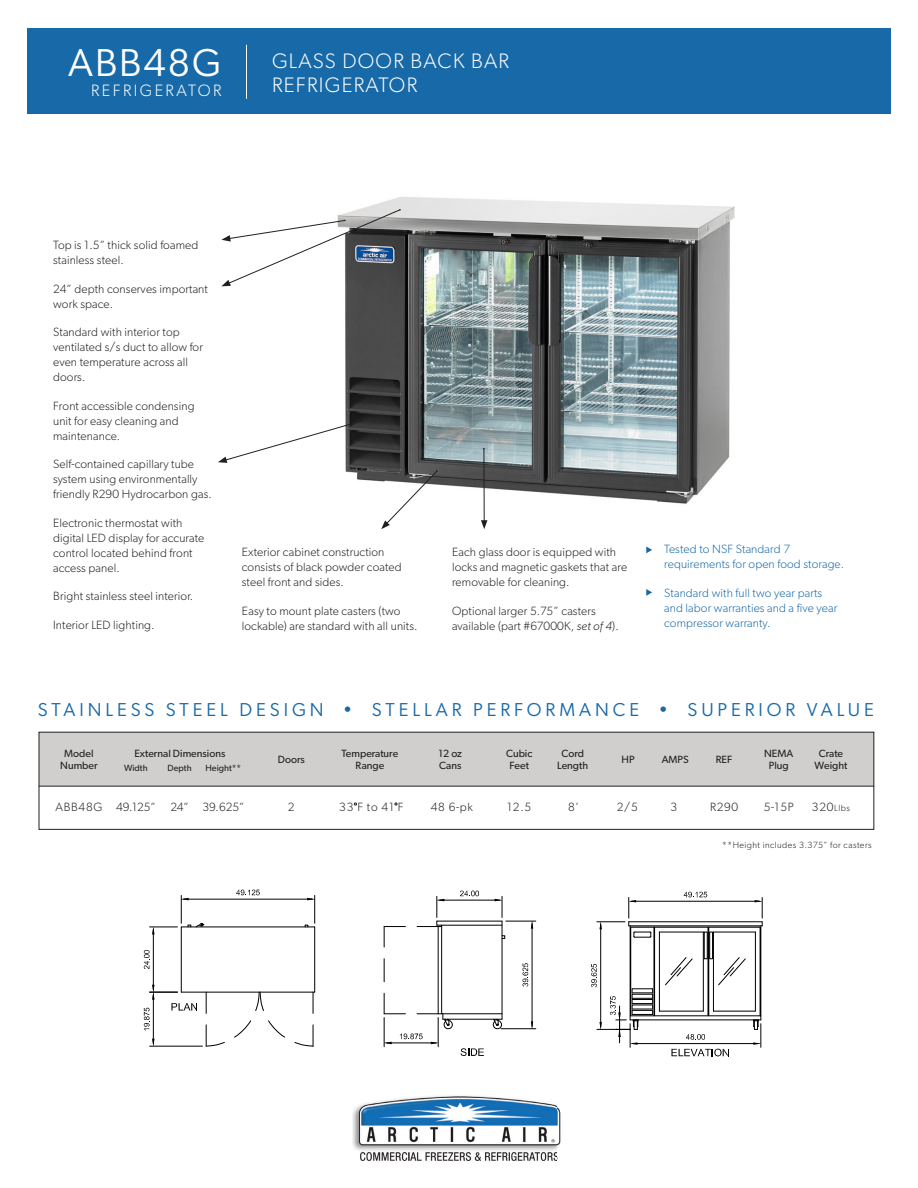
<style>
.page{position:relative;width:918px;height:1188px;background:#fff}
.page>*{position:absolute;margin:0;border:0;box-sizing:border-box;transform-origin:0 0}
.t1{font:39px "Gibson";letter-spacing:.05em;color:#fff}
.t2{font:300 21px "Gibson";letter-spacing:.06em;color:#fff}
.t3{font:18.75px "Gibson";letter-spacing:.21em;color:#1769a8}
.t4{font:300 16.5px "Gibson";letter-spacing:.15em;color:#fff}
.t5{font:300 12px/15px "Gibson";letter-spacing:.01em;color:#231f20}
.t6{font:300 12px/15px "Gibson";letter-spacing:.01em;color:#1769a8}
.t7{font:10.5px "Gibson";color:#231f20}
.t8{font:300 9px "Gibson";letter-spacing:.05em;color:#231f20}
.t9{font:9px "Gibson";color:#231f20}
.s1{font-style:italic}
.s2{font-size:12px}
</style>
<div class="page">
<div style="left:27px;top:28px;width:864px;height:86px;background:#1769a8"></div>
<img style="left:353px;top:1096px;width:208px;height:65px">
<img style="left:345px;top:196px;width:390px;height:358px">
<hr style="left:246px;top:45px;width:1px;height:54px;background:#fff">
<div style="left:39px;top:732px;width:835px;height:54px;background:#d0cfcd"></div>
<div style="left:39px;top:732px;width:835px;height:98px;border:1px solid #231f20"></div>
<hr style="left:39px;top:786px;width:835px;height:1px;background:#231f20">
<hr style="left:181px;top:926px;width:134px;height:1px;background:#000">
<hr style="left:181px;top:992px;width:134px;height:1px;background:#000">
<svg style="left:234px;top:1020px;width:18px;height:18px"></svg>
<hr style="left:181px;top:927px;width:1px;height:65px;background:#000">
<svg style="left:206px;top:1025px;width:19px;height:22px"></svg>
<svg style="left:206px;top:992px;width:1px;height:21px"></svg>
<hr style="left:314px;top:927px;width:1px;height:65px;background:#000">
<svg style="left:255px;top:991px;width:9px;height:20px"></svg>
<svg style="left:268px;top:1020px;width:17px;height:18px"></svg>
<svg style="left:313px;top:992px;width:1px;height:21px"></svg>
<svg style="left:294px;top:1025px;width:20px;height:22px"></svg>
<hr style="left:153px;top:931px;width:1px;height:58px;background:#000">
<svg style="left:144px;top:950px;width:6px;height:19px"></svg>
<hr style="left:185px;top:899px;width:126px;height:1px;background:#000">
<svg style="left:236px;top:890px;width:24px;height:5px"></svg>
<hr style="left:150px;top:1046px;width:52px;height:1px;background:#000">
<hr style="left:153px;top:996px;width:1px;height:46px;background:#000">
<svg style="left:144px;top:985px;width:53px;height:45px"></svg>
<svg style="left:152px;top:1039px;width:3px;height:7px"></svg>
<svg style="left:304px;top:895px;width:11px;height:33px"></svg>
<svg style="left:150px;top:895px;width:54px;height:39px"></svg>
<hr style="left:438px;top:1013px;width:64px;height:1px;background:#000">
<hr style="left:443px;top:1019px;width:59px;height:1px;background:#000">
<hr style="left:437px;top:925px;width:65px;height:1px;background:#000">
<hr style="left:437px;top:921px;width:65px;height:1px;background:#000">
<hr style="left:441px;top:925px;width:1px;height:89px;background:#000">
<hr style="left:438px;top:927px;width:1px;height:87px;background:#000">
<svg style="left:384px;top:959px;width:1px;height:23px"></svg>
<svg style="left:384px;top:926px;width:21px;height:21px"></svg>
<hr style="left:502px;top:921px;width:1px;height:98px;background:#000">
<svg style="left:501px;top:935px;width:5px;height:4px"></svg>
<svg style="left:492px;top:1018px;width:10px;height:12px"></svg>
<hr style="left:441px;top:900px;width:57px;height:1px;background:#000">
<svg style="left:460px;top:891px;width:19px;height:5px"></svg>
<hr style="left:506px;top:921px;width:30px;height:1px;background:#000">
<hr style="left:501px;top:1028px;width:35px;height:1px;background:#000">
<hr style="left:532px;top:925px;width:1px;height:100px;background:#000">
<svg style="left:523px;top:963px;width:5px;height:24px"></svg>
<svg style="left:461px;top:1048px;width:23px;height:8px"></svg>
<svg style="left:384px;top:993px;width:69px;height:54px"></svg>
<svg style="left:495px;top:896px;width:8px;height:21px"></svg>
<svg style="left:417px;top:896px;width:27px;height:31px"></svg>
<svg style="left:531px;top:921px;width:2px;height:8px"></svg>
<svg style="left:531px;top:1021px;width:2px;height:8px"></svg>
<hr style="left:655px;top:927px;width:53px;height:1px;background:#000">
<hr style="left:659px;top:932px;width:44px;height:1px;background:#000">
<hr style="left:709px;top:927px;width:51px;height:1px;background:#000">
<hr style="left:713px;top:932px;width:42px;height:1px;background:#000">
<hr style="left:629px;top:921px;width:133px;height:1px;background:#000">
<hr style="left:629px;top:925px;width:133px;height:1px;background:#000">
<hr style="left:655px;top:1015px;width:53px;height:1px;background:#000">
<hr style="left:659px;top:1011px;width:44px;height:1px;background:#000">
<hr style="left:709px;top:1015px;width:51px;height:1px;background:#000">
<hr style="left:713px;top:1011px;width:42px;height:1px;background:#000">
<hr style="left:630px;top:1019px;width:131px;height:1px;background:#000">
<hr style="left:630px;top:927px;width:1px;height:89px;background:#000">
<hr style="left:659px;top:932px;width:1px;height:79px;background:#000">
<hr style="left:654px;top:927px;width:1px;height:89px;background:#000">
<hr style="left:713px;top:932px;width:1px;height:79px;background:#000">
<hr style="left:708px;top:927px;width:1px;height:89px;background:#000">
<hr style="left:703px;top:932px;width:1px;height:79px;background:#000">
<hr style="left:760px;top:926px;width:1px;height:90px;background:#000">
<hr style="left:755px;top:932px;width:1px;height:79px;background:#000">
<div style="left:704px;top:932px;width:4px;height:27px;border:1px solid #000"></div>
<div style="left:709px;top:932px;width:4px;height:27px;border:1px solid #000"></div>
<svg style="left:665px;top:957px;width:81px;height:29px"></svg>
<hr style="left:597px;top:1029px;width:33px;height:1px;background:#000">
<hr style="left:600px;top:926px;width:1px;height:100px;background:#000">
<svg style="left:591px;top:964px;width:6px;height:23px"></svg>
<hr style="left:632px;top:901px;width:126px;height:1px;background:#000">
<svg style="left:684px;top:892px;width:23px;height:6px"></svg>
<svg style="left:671px;top:1049px;width:58px;height:7px"></svg>
<hr style="left:634px;top:1043px;width:123px;height:1px;background:#000">
<svg style="left:686px;top:1034px;width:19px;height:6px"></svg>
<svg style="left:755px;top:897px;width:8px;height:29px"></svg>
<svg style="left:597px;top:897px;width:57px;height:41px"></svg>
<svg style="left:599px;top:1022px;width:3px;height:7px"></svg>
<svg style="left:610px;top:988px;width:44px;height:59px"></svg>
<svg style="left:753px;top:1016px;width:9px;height:31px"></svg>
<svg style="left:646px;top:546px;width:6px;height:7px"></svg>
<svg style="left:646px;top:589px;width:6px;height:7px"></svg>
<svg style="left:218px;top:420px;width:144px;height:43px"></svg>
<svg style="left:221px;top:209px;width:180px;height:77px"></svg>
<svg style="left:381px;top:470px;width:57px;height:59px"></svg>
<hr style="left:484px;top:449px;width:1px;height:74px;background:#231f20">
<svg style="left:481px;top:520px;width:6px;height:9px"></svg>
<p class="t1" style="left:68px;top:39px;width:155px">ABB48G</p>
<p class="t4" style="left:91px;top:80px;width:132px">REFRIGERATOR</p>
<p class="t2" style="left:272px;top:48px;width:239px">GLASS DOOR BACK BAR</p>
<p class="t2" style="left:272px;top:72px;width:147px">REFRIGERATOR</p>
<p class="t5" style="left:53px;top:238px;width:147px">Top is 1.5” thick solid foamed stainless steel.</p>
<p class="t5" style="left:53px;top:281px;width:156px">24” depth conserves important work space.</p>
<p class="t5" style="left:53px;top:325px;width:151px">Standard with interior top ventilated s/s duct to allow for even temperature across all doors.</p>
<p class="t5" style="left:53px;top:398px;width:143px">Front accessible condensing unit for easy cleaning and maintenance.</p>
<p class="t5" style="left:53px;top:457px;width:160px">Self-contained capillary tube system using environmentally friendly R290 Hydrocarbon gas.</p>
<p class="t5" style="left:53px;top:515px;width:153px">Electronic thermostat with digital LED display for accurate control located behind front access panel.</p>
<p class="t5" style="left:53px;top:589px;width:142px">Bright stainless steel interior.</p>
<p class="t5" style="left:53px;top:617px;width:103px">Interior LED lighting.</p>
<p class="t5" style="left:242px;top:544px;width:161px">Exterior cabinet construction consists of black powder coated steel front and sides.</p>
<p class="t5" style="left:242px;top:603px;width:177px">Easy to mount plate casters (two lockable) are standard with all units.</p>
<p class="t5" style="left:452px;top:544px;width:177px">Each glass door is equipped with locks and magnetic gaskets that are removable for cleaning.</p>
<p class="t5" style="left:452px;top:603px;width:168px">Optional larger 5.75” casters available (part #67000K, <span class="s1">set of 4</span>).</p>
<p class="t6" style="left:664px;top:542px;width:181px">Tested to NSF Standard 7 requirements for open food storage.</p>
<p class="t6" style="left:664px;top:585px;width:175px">Standard with full two year parts and labor warranties and a five year compressor warranty.</p>
<p class="t3" style="left:38px;top:698px;width:838px">STAINLESS STEEL DESIGN • STELLAR PERFORMANCE • SUPERIOR VALUE</p>
<p class="t7" style="left:64px;top:747px;width:31px">Model</p>
<p class="t7" style="left:60px;top:759px;width:39px">Number</p>
<p class="t5" style="left:55px;top:800px;width:49px">ABB48G</p>
<p class="t5" style="left:288px;top:800px;width:8px">2</p>
<p class="t5" style="left:339px;top:800px;width:66px">33 F to 41 F</p>
<p class="t5" style="left:431px;top:800px;width:44px">48 6-pk</p>
<p class="t5" style="left:507px;top:800px;width:25px">12.5</p>
<p class="t5" style="left:568px;top:800px;width:12px">8’</p>
<p class="t5" style="left:617px;top:800px;width:22px">2/5</p>
<p class="t5" style="left:671px;top:800px;width:8px">3</p>
<p class="t5" style="left:710px;top:800px;width:30px">R290</p>
<p class="t5" style="left:764px;top:800px;width:32px">5-15P</p>
<p class="t8" style="left:812px;top:803px;width:40px"><span class="s2">320</span>Llbs</p>
<p class="t7" style="left:439px;top:747px;width:25px">12 oz</p>
<p class="t7" style="left:439px;top:759px;width:24px">Cans</p>
<p class="t7" style="left:506px;top:747px;width:28px">Cubic</p>
<p class="t7" style="left:510px;top:759px;width:21px">Feet</p>
<p class="t7" style="left:561px;top:747px;width:24px">Cord</p>
<p class="t7" style="left:557px;top:759px;width:32px">Length</p>
<p class="t7" style="left:819px;top:747px;width:26px">Crate</p>
<p class="t7" style="left:815px;top:759px;width:34px">Weight</p>
<p class="t7" style="left:764px;top:747px;width:31px">NEMA</p>
<p class="t7" style="left:769px;top:759px;width:21px">Plug</p>
<p class="t7" style="left:342px;top:747px;width:58px">Temperature</p>
<p class="t7" style="left:356px;top:759px;width:30px">Range</p>
<p class="t7" style="left:134px;top:747px;width:92px">External Dimensions</p>
<p class="t9" style="left:124px;top:763px;width:25px">Width</p>
<p class="t9" style="left:168px;top:763px;width:26px">Depth</p>
<p class="t9" style="left:205px;top:763px;width:37px">Height**</p>
<p class="t5" style="left:116px;top:800px;width:41px">49.125”</p>
<p class="t5" style="left:170px;top:800px;width:20px">24”</p>
<p class="t5" style="left:202px;top:800px;width:43px">39.625”</p>
<p class="t7" style="left:622px;top:753px;width:15px">HP</p>
<p class="t7" style="left:662px;top:753px;width:28px">AMPS</p>
<p class="t7" style="left:716px;top:753px;width:18px">REF</p>
<p class="t7" style="left:278px;top:753px;width:28px">Doors</p>
<p class="t8" style="left:722px;top:840px;width:151px">**Height includes 3.375” for casters</p>
</div>
